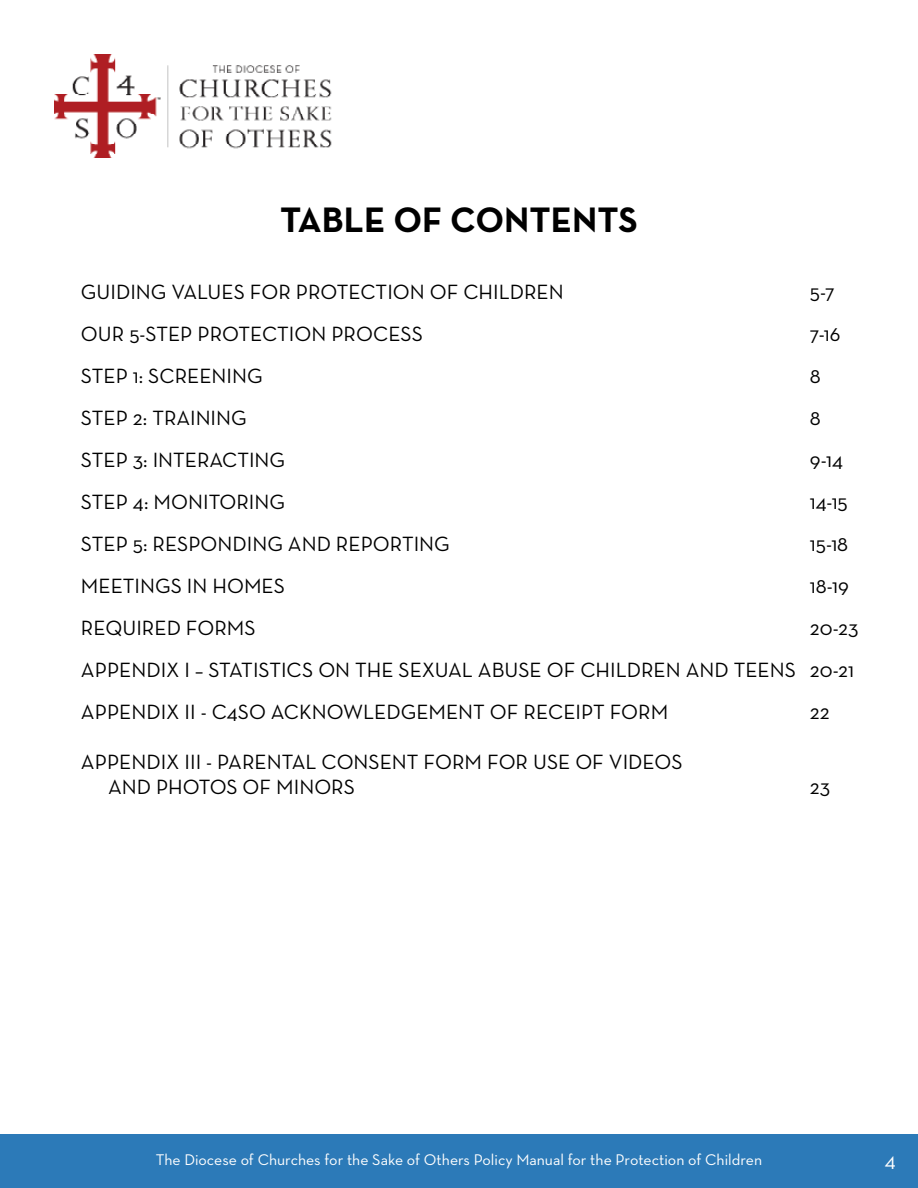
<style>
.page{position:relative;width:918px;height:1188px;background:#fff}
.page>*{position:absolute;margin:0;border:0;box-sizing:border-box;transform-origin:0 0}
.t1{font:700 36px "Neutra Text";color:#000}
.t2{font:21px/42px "Neutra Text";color:#000}
.t3{font:21px "Neutra Text";color:#fff}
.t4{font:15.75px "Neutra Text";color:#fff}
</style>
<div class="page">
<div style="left:0;top:1134px;width:918px;height:54px;background:#2c7ab8"></div>
<img style="left:54px;top:54px;width:278px;height:104px">
<h1 class="t1" style="left:280px;top:197px;width:359px">TABLE OF CONTENTS</h1>
<p class="t2" style="left:81px;top:270px;width:484px">GUIDING VALUES FOR PROTECTION OF CHILDREN</p>
<p class="t2" style="left:810px;top:270px;width:26px">5-7</p>
<p class="t2" style="left:81px;top:312px;width:343px">OUR 5-STEP PROTECTION PROCESS</p>
<p class="t2" style="left:810px;top:312px;width:32px">7-16</p>
<p class="t2" style="left:81px;top:354px;width:183px">STEP 1: SCREENING</p>
<p class="t2" style="left:810px;top:354px;width:12px">8</p>
<p class="t2" style="left:81px;top:396px;width:167px">STEP 2: TRAINING</p>
<p class="t2" style="left:810px;top:396px;width:12px">8</p>
<p class="t2" style="left:81px;top:438px;width:206px">STEP 3: INTERACTING</p>
<p class="t2" style="left:810px;top:438px;width:35px">9-14</p>
<p class="t2" style="left:81px;top:480px;width:206px">STEP 4: MONITORING</p>
<p class="t2" style="left:810px;top:480px;width:39px">14-15</p>
<p class="t2" style="left:81px;top:522px;width:370px">STEP 5: RESPONDING AND REPORTING</p>
<p class="t2" style="left:810px;top:522px;width:40px">15-18</p>
<p class="t2" style="left:81px;top:564px;width:205px">MEETINGS IN HOMES</p>
<p class="t2" style="left:810px;top:564px;width:41px">18-19</p>
<p class="t2" style="left:81px;top:606px;width:176px">REQUIRED FORMS</p>
<p class="t2" style="left:81px;top:606px;width:779px;text-indent:729px">20-23<br>APPENDIX I – STATISTICS ON THE SEXUAL ABUSE OF CHILDREN AND TEENS 20-21<br>APPENDIX II - C4SO ACKNOWLEDGEMENT OF RECEIPT FORM</p>
<p class="t2" style="left:810px;top:690px;width:21px">22</p>
<p class="t2" style="left:108px;top:749px;width:576px;line-height:25.2px;text-indent:-27px">APPENDIX III - PARENTAL CONSENT FORM FOR USE OF VIDEOS<br>AND PHOTOS OF MINORS</p>
<p class="t2" style="left:810px;top:766px;width:22px">23</p>
<p class="t4" style="left:156px;top:1150px;width:608px">The Diocese of Churches for the Sake of Others Policy Manual for the Protection of Children</p>
<p class="t3" style="left:885px;top:1147px;width:12px">4</p>
</div>
